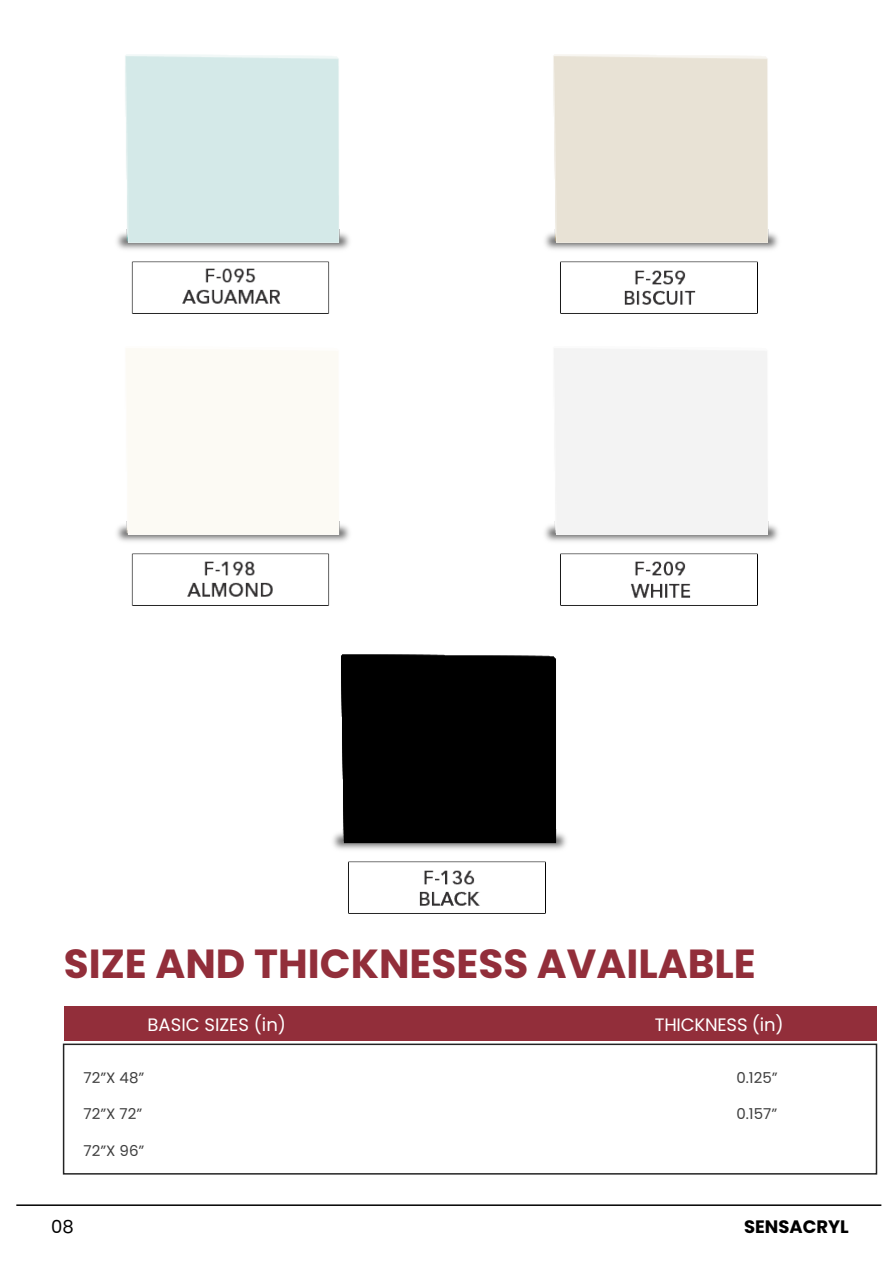
<style>
.page{position:relative;width:893px;height:1263px;background:#fff}
.page>*{position:absolute;margin:0;border:0;box-sizing:border-box;transform-origin:0 0}
.t1{font:700 40.65px "Poppins";color:#922e3a}
.t2{font:18px "Poppins";letter-spacing:-.005em;color:#fff}
.t3{font:700 18px "Poppins";color:#000}
.t4{font:18px "Poppins";color:#000}
.t5{font:15px "Poppins";color:#3f3f3f}
</style>
<div class="page">
<hr style="left:16px;top:1204px;width:865px;height:2px;background:#000">
<div style="left:64px;top:1007px;width:812px;height:34px;background:#922e3a"></div>
<div style="left:63px;top:1043px;width:814px;height:131px;border:2px solid #232323"></div>
<img style="left:333px;top:654px;width:233px;height:260px">
<img style="left:545px;top:348px;width:233px;height:258px">
<img style="left:116px;top:349px;width:234px;height:257px">
<img style="left:545px;top:54px;width:233px;height:260px">
<img style="left:116px;top:54px;width:234px;height:260px">
<h1 class="t1" style="left:64px;top:940px;width:693px">SIZE AND THICKNESESS AVAILABLE</h1>
<p class="t2" style="left:148px;top:1014px;width:140px">BASIC SIZES (in)</p>
<p class="t2" style="left:655px;top:1014px;width:130px">THICKNESS (in)</p>
<p class="t5" style="left:84px;top:1069px;width:62px">72”X 48”</p>
<p class="t5" style="left:84px;top:1105px;width:60px">72”X 72”</p>
<p class="t5" style="left:84px;top:1141px;width:62px">72”X 96”</p>
<p class="t5" style="left:736px;top:1069px;width:43px">0.125”</p>
<p class="t5" style="left:736px;top:1105px;width:42px">0.157”</p>
<p class="t4" style="left:51px;top:1216px;width:24px">08</p>
<p class="t3" style="left:744px;top:1216px;width:106px">SENSACRYL</p>
</div>
